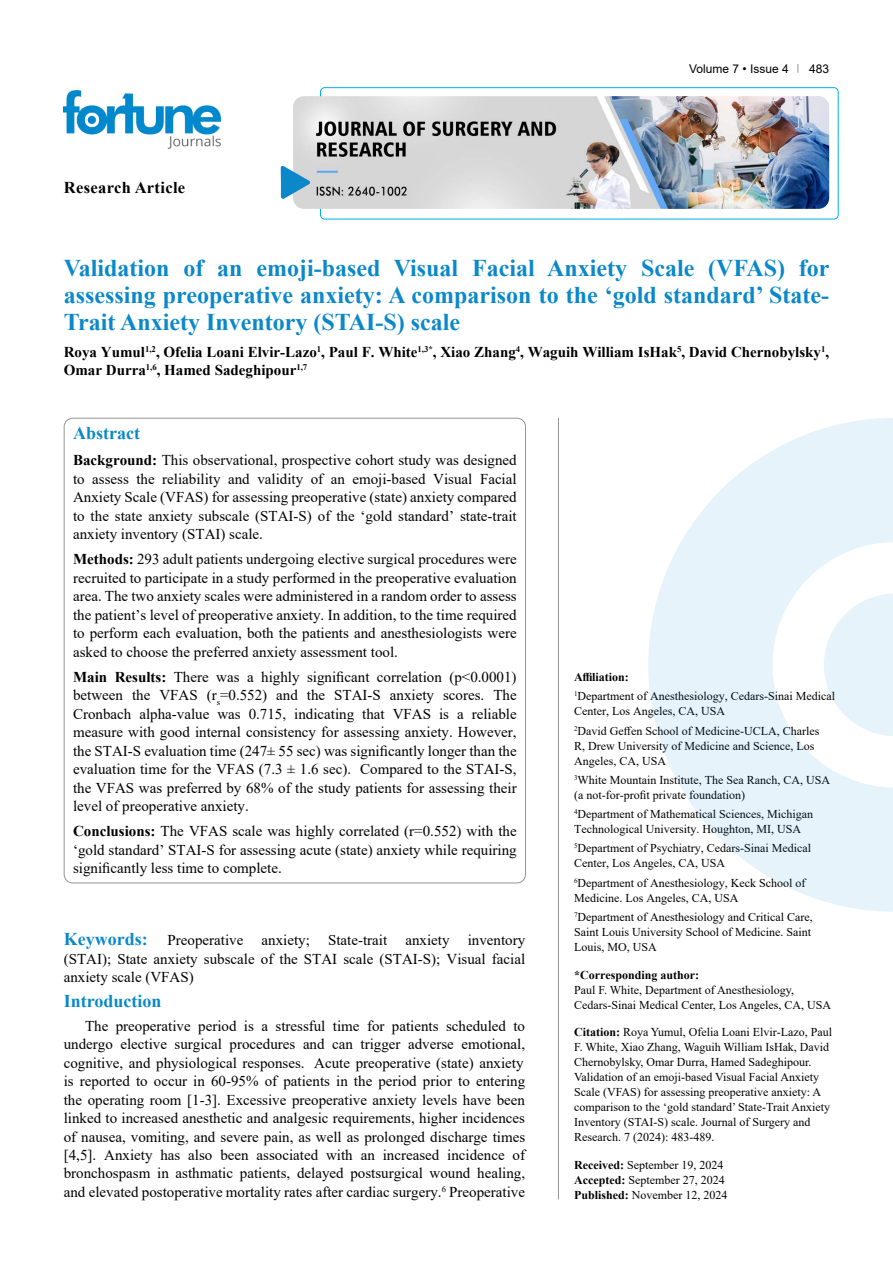
<style>
.page{position:relative;width:893px;height:1263px;background:#fff}
.page>*{position:absolute;margin:0;border:0;box-sizing:border-box;transform-origin:0 0}
.t1{font:700 24px/27px "Times New Roman";color:#0a88ca;text-align:justify}
.t2{font:700 18px "Times New Roman";color:#0a88ca}
.t3{font:700 16.5px "Times New Roman";letter-spacing:.02em;color:#000}
.t4{font:15px/18.5px "Times New Roman";color:#000;text-align:justify}
.t5{font:700 15px/18.5px "Times New Roman";color:#000}
.t6{font:12px/15px "Times New Roman";color:#000}
.t7{font:700 12px "Times New Roman";color:#000}
.t8{font:12px "Arial";color:#000}
.s1{font-weight:700}
.s2{font-weight:700;font-size:18px;color:#0a88ca}
</style>
<div class="page">
<div style="left:320px;top:87px;width:518px;height:132px;border:1px solid #00aeef;border-radius:4px"></div>
<img style="left:64px;top:90px;width:157px;height:59px">
<img style="left:293px;top:96px;width:536px;height:113px">
<svg style="left:281px;top:166px;width:29px;height:33px"></svg>
<hr style="left:558px;top:418px;width:1px;height:781px;background:#939598">
<svg style="left:648px;top:418px;width:245px;height:494px;fill:#e6f3fa"></svg>
<svg style="left:824px;top:593px;width:69px;height:143px"></svg>
<p class="t3" style="left:64px;top:175px;width:123px">Research Article</p>
<p class="t8" style="left:689px;top:60px;width:101px">Volume 7 • Issue 4</p>
<p class="t8" style="left:809px;top:60px;width:22px">483</p>
<h1 class="t1" style="left:64px;top:254px;width:767px">Validation of an emoji-based Visual Facial Anxiety Scale (VFAS) for assessing preoperative anxiety: A comparison to the ‘gold standard’ State-Trait Anxiety Inventory (STAI-S) scale</h1>
<p class="t5" style="left:64px;top:342px;width:767px">Roya Yumul<sup>1,2</sup>, Ofelia Loani Elvir-Lazo<sup>1</sup>, Paul F. White<sup>1,3*</sup>, Xiao Zhang<sup>4</sup>, Waguih William IsHak<sup>5</sup>, David Chernobylsky<sup>1</sup>,<br>Omar Durra<sup>1,6</sup>, Hamed Sadeghipour<sup>1,7</sup></p>
<p class="t2" style="left:73px;top:420px;width:68px">Abstract</p>
<p class="t4" style="left:73px;top:451px;width:445px"><span class="s1">Background:</span> This observational, prospective cohort study was designed to assess the reliability and validity of an emoji-based Visual Facial Anxiety Scale (VFAS) for assessing preoperative (state) anxiety compared to the state anxiety subscale (STAI-S) of the ‘gold standard’ state-trait anxiety inventory (STAI) scale.</p>
<p class="t4" style="left:73px;top:550px;width:445px"><span class="s1">Methods:</span> 293 adult patients undergoing elective surgical procedures were recruited to participate in a study performed in the preoperative evaluation area. The two anxiety scales were administered in a random order to assess the patient’s level of preoperative anxiety. In addition, to the time required to perform each evaluation, both the patients and anesthesiologists were asked to choose the preferred anxiety assessment tool.</p>
<p class="t4" style="left:73px;top:667px;width:445px"><span class="s1">Main Results:</span> There was a highly significant correlation (p&lt;0.0001) between the VFAS (r<sub>s</sub>=0.552) and the STAI-S anxiety scores. The Cronbach alpha-value was 0.715, indicating that VFAS is a reliable measure with good internal consistency for assessing anxiety. However, the STAI-S evaluation time (247± 55 sec) was significantly longer than the evaluation time for the VFAS (7.3 ± 1.6 sec). Compared to the STAI-S, the VFAS was preferred by 68% of the study patients for assessing their level of preoperative anxiety.</p>
<p class="t4" style="left:73px;top:822px;width:445px"><span class="s1">Conclusions:</span> The VFAS scale was highly correlated (r=0.552) with the ‘gold standard’ STAI-S for assessing acute (state) anxiety while requiring significantly less time to complete.</p>
<p class="t4" style="left:64px;top:930px;width:463px"><span class="s2">Keywords:</span> Preoperative anxiety; State-trait anxiety inventory (STAI); State anxiety subscale of the STAI scale (STAI-S); Visual facial anxiety scale (VFAS)</p>
<p class="t2" style="left:64px;top:988px;width:99px">Introduction</p>
<p class="t4" style="left:64px;top:1016px;width:463px;text-indent:21px">The preoperative period is a stressful time for patients scheduled to undergo elective surgical procedures and can trigger adverse emotional, cognitive, and physiological responses. Acute preoperative (state) anxiety is reported to occur in 60-95% of patients in the period prior to entering the operating room [1-3]. Excessive preoperative anxiety levels have been linked to increased anesthetic and analgesic requirements, higher incidences of nausea, vomiting, and severe pain, as well as prolonged discharge times [4,5]. Anxiety has also been associated with an increased incidence of bronchospasm in asthmatic patients, delayed postsurgical wound healing, and elevated postoperative mortality rates after cardiac surgery.<sup>6</sup> Preoperative</p>
<p class="t6" style="left:574px;top:667px;width:263px;line-height:19.2px"><span class="s1">Affiliation:<br></span><sup>1</sup>Department of Anesthesiology, Cedars-Sinai Medical</p>
<p class="t6" style="left:574px;top:701px;width:247px;line-height:19.2px">Center, Los Angeles, CA, USA<br><sup>2</sup>David Geffen School of Medicine-UCLA, Charles</p>
<p class="t6" style="left:574px;top:738px;width:242px">R, Drew University of Medicine and Science, Los<br>Angeles, CA, USA</p>
<p class="t6" style="left:574px;top:772px;width:258px"><sup>3</sup>White Mountain Institute, The Sea Ranch, CA, USA (a not-for-profit private foundation)</p>
<p class="t6" style="left:574px;top:806px;width:241px"><sup>4</sup>Department of Mathematical Sciences, Michigan<br>Technological University. Houghton, MI, USA</p>
<p class="t6" style="left:574px;top:840px;width:239px"><sup>5</sup>Department of Psychiatry, Cedars-Sinai Medical<br>Center, Los Angeles, CA, USA</p>
<p class="t6" style="left:574px;top:875px;width:233px"><sup>6</sup>Department of Anesthesiology, Keck School of<br>Medicine. Los Angeles, CA, USA</p>
<p class="t6" style="left:574px;top:909px;width:240px"><sup>7</sup>Department of Anesthesiology and Critical Care,<br>Saint Louis University School of Medicine. Saint<br>Louis, MO, USA</p>
<p class="t7" style="left:574px;top:966px;width:127px">*Corresponding author:</p>
<p class="t6" style="left:574px;top:982px;width:259px">Paul F. White, Department of Anesthesiology,<br>Cedars-Sinai Medical Center, Los Angeles, CA, USA</p>
<p class="t6" style="left:574px;top:1024px;width:259px"><span class="s1">Citation:</span> Roya Yumul, Ofelia Loani Elvir-Lazo, Paul F. White, Xiao Zhang, Waguih William IsHak, David Chernobylsky, Omar Durra, Hamed Sadeghipour.<br>Validation of an emoji-based Visual Facial Anxiety Scale (VFAS) for assessing preoperative anxiety: A comparison to the ‘gold standard’ State-Trait Anxiety Inventory (STAI-S) scale. Journal of Surgery and Research. 7 (2024): 483-489.</p>
<p class="t6" style="left:574px;top:1157px;width:155px"><span class="s1">Received:</span> September 19, 2024<br><span class="s1">Accepted:</span> September 27, 2024<br><span class="s1">Published:</span> November 12, 2024</p>
</div>
